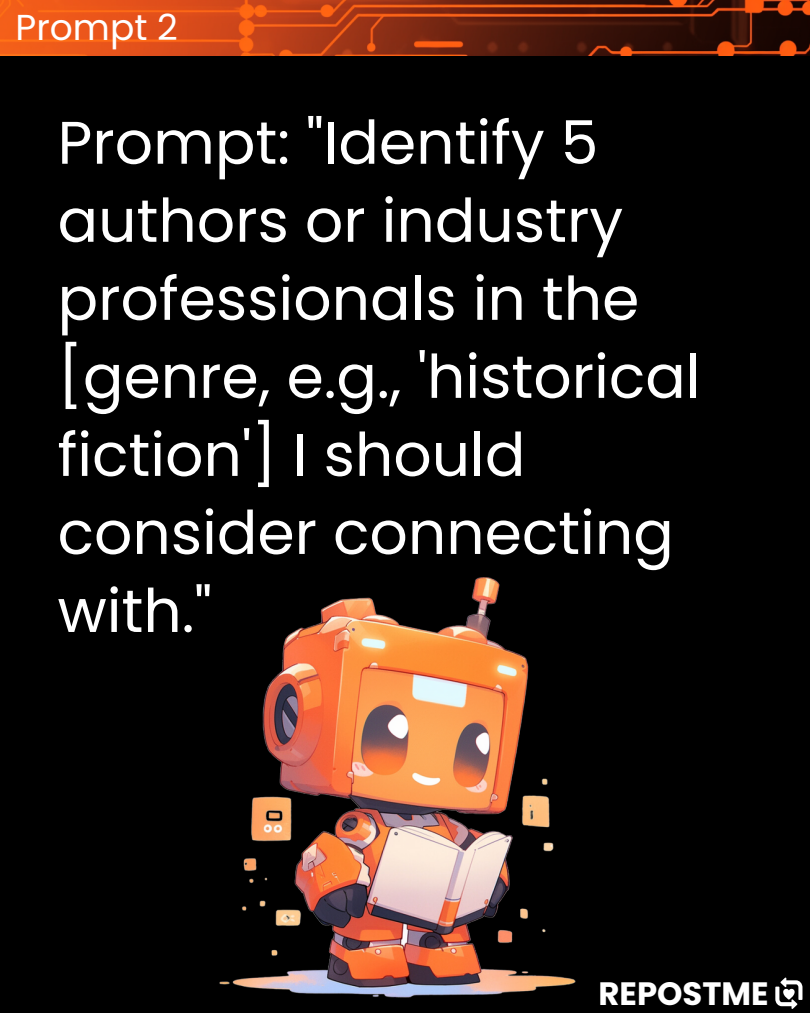
<style>
.page{position:relative;width:810px;height:1013px;background:#fff}
.page>*{position:absolute;margin:0;border:0;box-sizing:border-box;transform-origin:0 0}
.t1{font:60px/78px "Poppins";color:#fff}
.t2{font:36px "Poppins";color:#fff}
.t3{font:700 32.3px "Poppins";color:#fff}
</style>
<div class="page">
<div style="left:0;top:0;width:810px;height:1012px;background:#000"></div>
<img style="left:0;top:0;width:810px;height:55px">
<svg style="left:775px;top:977px;width:27px;height:31px"></svg>
<img style="left:219px;top:577px;width:357px;height:421px">
<p class="t2" style="left:16px;top:2px;width:164px">Prompt 2</p>
<p class="t1" style="left:58px;top:104px;width:645px">Prompt: "Identify 5 authors or industry professionals in the [genre, e.g., 'historical fiction'] I should consider connecting with."</p>
<p class="t3" style="left:598px;top:970px;width:172px">REPOSTME</p>
</div>
